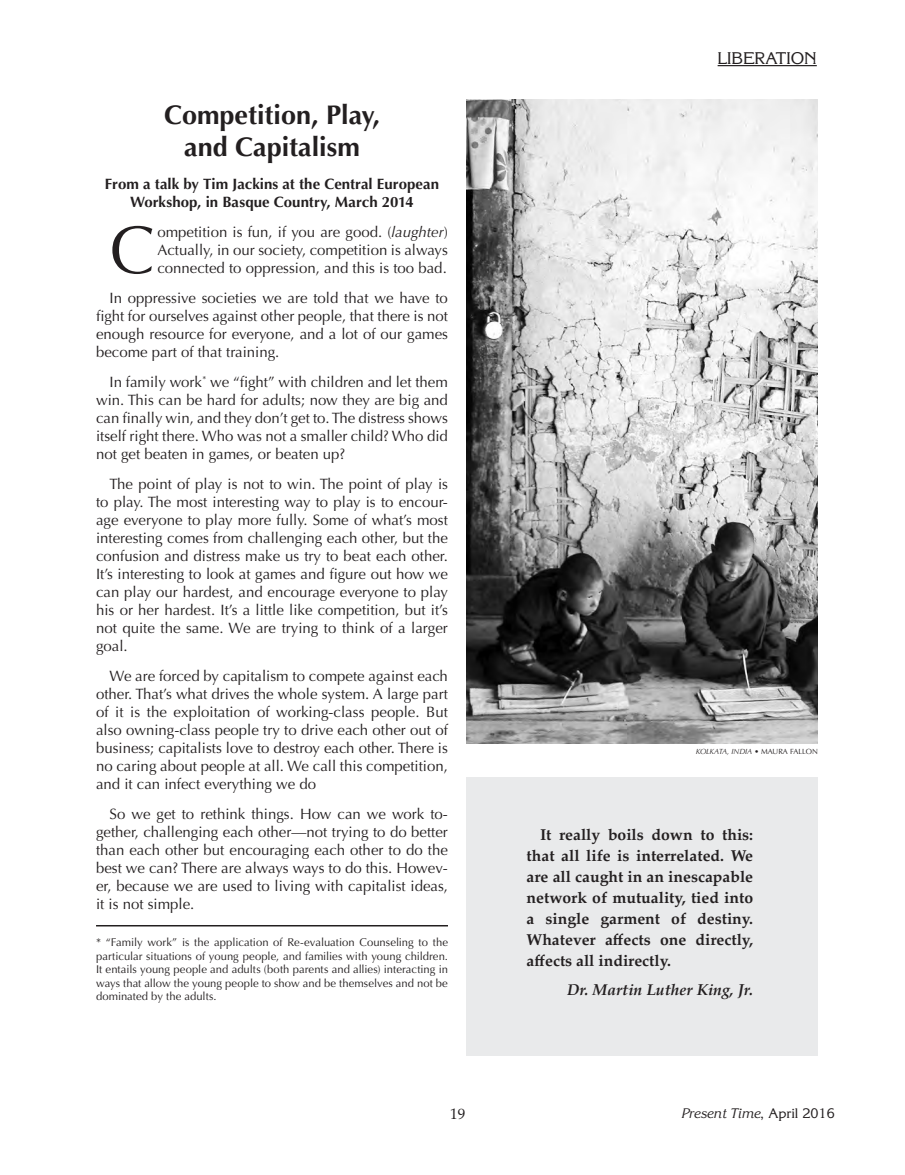
<style>
.page{position:relative;width:905px;height:1175px;background:#fff}
.page>*{position:absolute;margin:0;border:0;box-sizing:border-box;transform-origin:0 0}
.Body_Text{font:67.5px "Optima";color:#231f20}
.Article_Title{font:700 27px/32.4px "Optima";color:#231f20;text-align:center}
.t1{font:16.5px "Korinna";color:#231f20}
.Body_Text-2{font:700 15.75px/21px "Palatino";color:#231f20;text-align:justify}
.author{font:italic 700 15.75px "Palatino";color:#231f20}
.Body_Text-3{font:15px/18px "Optima";color:#231f20;text-align:justify}
.Subhead{font:700 15px/18px "Optima";color:#231f20;text-align:center}
.t2{font:15px "Palatino";color:#231f20}
.t3{font:italic 13.5px "Korinna";color:#231f20}
.footnote_w_line{font:11.25px/13.5px "Optima";letter-spacing:-.005em;color:#231f20;text-align:justify}
.art_credit{font:italic 7.5px "Optima";color:#231f20}
.s1{font-style:italic}
.s2{font-style:normal}
</style>
<div class="page">
<hr style="left:717px;top:65px;width:99px;height:1px;background:#231f20">
<hr style="left:96px;top:925px;width:352px;height:1px;background:#231f20">
<div style="left:466px;top:777px;width:352px;height:279px;background:#e9eaeb"></div>
<img style="left:466px;top:99px;width:352px;height:644px">
<p class="Article_Title" style="left:164px;top:99px;width:217px">Competition, Play, and Capitalism</p>
<p class="Subhead" style="left:105px;top:175px;width:336px">From a talk by Tim Jackins at the Central European<br>Workshop, in Basque Country, March 2014</p>
<p class="Body_Text" style="left:110px;top:211px;width:47px">C</p>
<p class="Body_Text-3" style="left:157px;top:223px;width:292px">ompetition is fun, if you are good. (<span class="s1">LAUGHTER</span>)<br>Actually, in our society, competition is always connected to oppression, and this is too bad.</p>
<p class="Body_Text-3" style="left:96px;top:289px;width:353px;text-indent:14px">I n oppressive societies we are told that we have to fight for ourselves against other people, that there is not enough resource for everyone, and a lot of our games become part of that training.</p>
<p class="Body_Text-3" style="left:96px;top:373px;width:353px;text-indent:14px">I n family work<sup>1</sup><sup>*</sup> we “fight” with children and let them win. This can be hard for adults; now they are big and can finally win, and they don’t get to. The distress shows itself right there. Who was not a smaller child? Who did not get beaten in games, or beaten up?</p>
<p class="Body_Text-3" style="left:96px;top:475px;width:353px;text-indent:14px">The point of play is not to win. The point of play is to play. The most interesting way to play is to encour&shy;age everyone to play more fully. Some of what’s most interesting comes from challenging each other, but the confusion and distress make us try to beat each other.<br>It’s interesting to look at games and figure out how we can play our hardest, and encourage everyone to play his or her hardest. It’s a little like competition, but it’s not quite the same. We are trying to think of a larger goal.</p>
<p class="Body_Text-3" style="left:96px;top:667px;width:353px;text-indent:14px">We are forced by capitalism to compete against each other. That’s what drives the whole system. A large part of it is the exploitation of working-class people. But also owning-class people try to drive each other out of business; capitalists love to destroy each other. There is no caring about people at all. We call this competition, and it can infect everything we do</p>
<p class="Body_Text-3" style="left:96px;top:805px;width:353px;text-indent:14px">So we get to rethink things. H ow can we work to&shy;gether, challenging each other—not trying to do better than each other but encouraging each other to do the best we can? There are always ways to do this. H owev&shy;er, because we are used to living with capitalist ideas, it is not simple.</p>
<p class="footnote_w_line" style="left:96px;top:935px;width:353px">* “Family work” is the application of Re-evaluation Counseling to the particular situations of young people, and families with young children.<br>It entails young people and adults (both parents and allies) interacting in ways that allow the young people to show and be themselves and not be dominated by the adults.</p>
<p class="t1" style="left:717px;top:48px;width:101px">LIBERATION</p>
<p class="art_credit" style="left:695px;top:747px;width:124px">KOLKATA, INDIA <span class="s2">• Maura Fallon</span></p>
<p class="Body_Text-2" style="left:526px;top:824px;width:228px;text-indent:14px">It really boils down to this: that all life is interrelated. We are all caught in an inescapable network of mutuality, tied into a single garment of destiny.<br>Whatever affects one directly, affects all indirectly.</p>
<p class="author" style="left:567px;top:976px;width:188px">Dr. Martin Luther King, Jr.</p>
<p class="t2" style="left:450px;top:1101px;width:16px">19</p>
<p class="t3" style="left:681px;top:1105px;width:155px">Present Time<span class="s2">, APRIL 2016</span></p>
</div>
